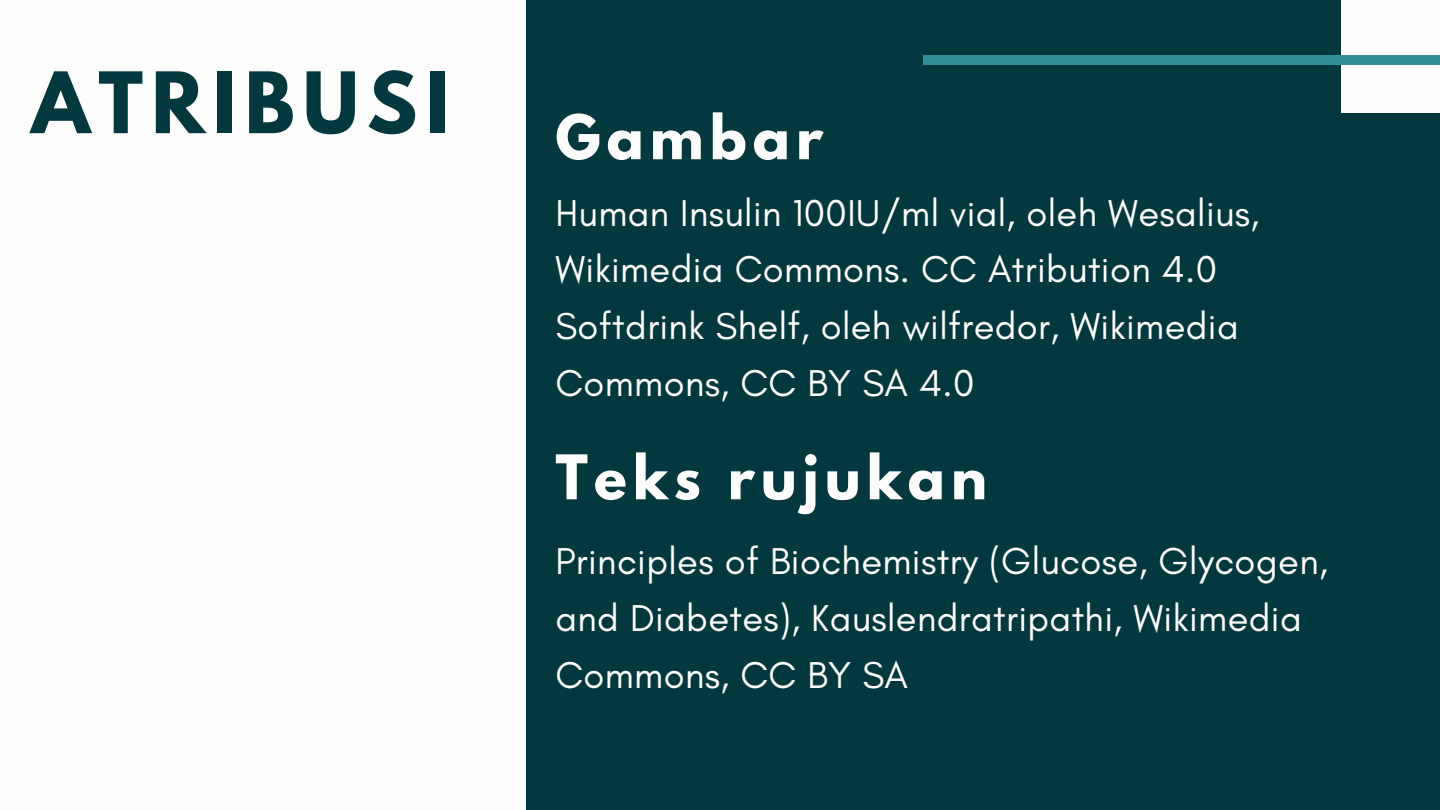
<style>
.page{position:relative;width:1440px;height:810px;background:#04383f}
.page>*{position:absolute;margin:0;border:0;box-sizing:border-box;transform-origin:0 0}
.t1{font:700 75px "League Spartan";letter-spacing:.11em;color:#04383f}
.t2{font:700 54.5px "League Spartan";letter-spacing:.11em;color:#fdfdfd}
.t3{font:38.1px/56.6px "Glacial Indifference";letter-spacing:.01em;color:#fffffe}
</style>
<div class="page">
<div style="left:0;top:0;width:526px;height:810px;background:#fdfdfd"></div>
<div style="left:1342px;top:0;width:98px;height:113px;background:#fdfdfd"></div>
<div style="left:924px;top:55px;width:516px;height:10px;background:#318f9a"></div>
<p class="t1" style="left:31px;top:66px;width:419px">ATRIBUSI</p>
<p class="t2" style="left:555px;top:110px;width:269px">Gambar</p>
<p class="t3" style="left:555px;top:184px;width:706px">Human Insulin 100IU/ml vial, oleh Wesalius,<br>Wikimedia Commons. CC Atribution 4.0</p>
<p class="t3" style="left:555px;top:297px;width:685px">Softdrink Shelf, oleh wilfredor, Wikimedia<br>Commons, CC BY SA 4.0</p>
<p class="t2" style="left:555px;top:450px;width:433px">Teks rujukan</p>
<p class="t3" style="left:555px;top:533px;width:774px">Principles of Biochemistry (Glucose, Glycogen, and Diabetes), Kauslendratripathi, Wikimedia<br>Commons, CC BY SA</p>
</div>
